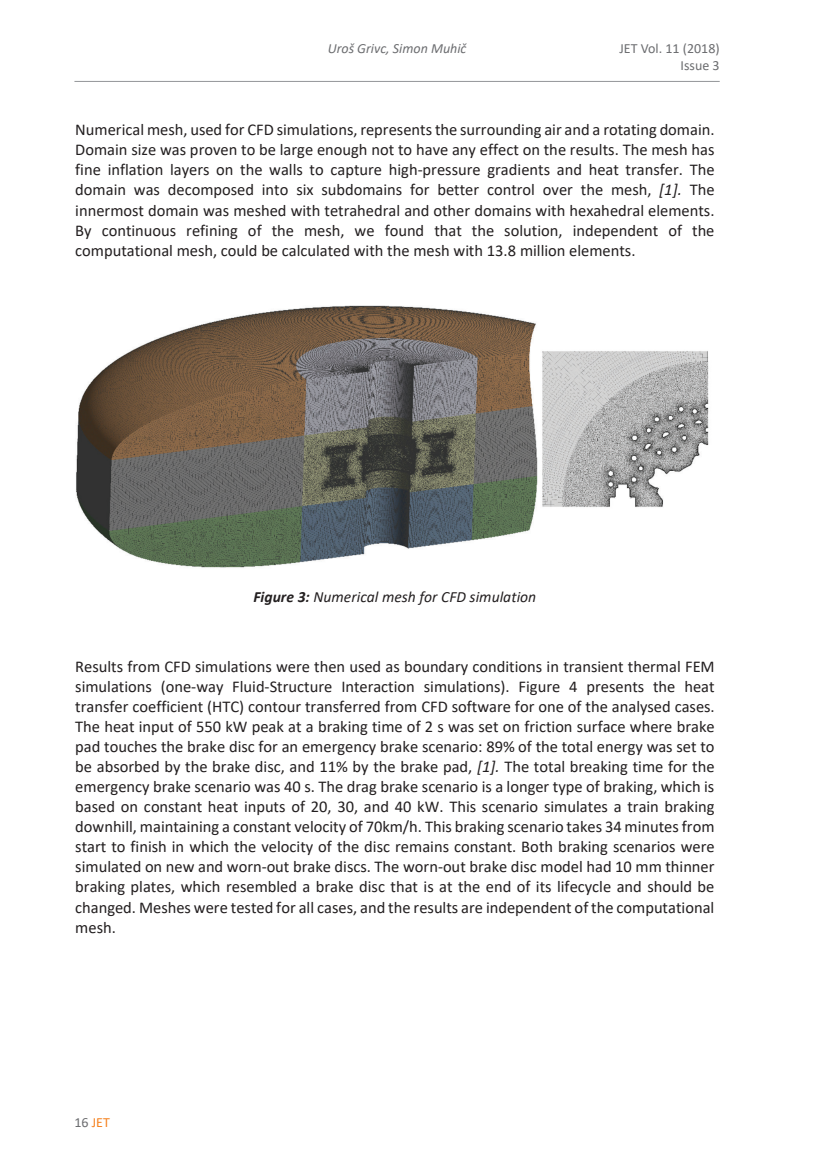
<style>
.page{position:relative;width:819px;height:1166px;background:#fff}
.page>*{position:absolute;margin:0;border:0;box-sizing:border-box;transform-origin:0 0}
.t1{font:16.45px/20.1px "Calibri";color:#231f20;text-align:justify}
.t2{font:italic 15.58px "Calibri";color:#231f20}
.t3{font:14px/16.8px "Calibri";color:#6c6d70;text-align:right}
.t4{font:italic 14px "Calibri";color:#6c6d70}
.t5{font:14px "Calibri";color:#f58220}
.t6{font:700 13.12px/19.9px "Calibri";color:#231f20;text-align:right}
.t7{font:italic 13.12px "Calibri";color:#231f20}
.s1{font-style:italic}
.s2{font-weight:700}
.s3{color:#6c6d70}
</style>
<div class="page">
<hr style="left:74px;top:81px;width:645px;height:1px;background:#939598">
<img style="left:76px;top:305px;width:633px;height:263px">
<p class="t4" style="left:327px;top:39px;width:140px">Uroš Grivc, Simon Muhič</p>
<p class="t3" style="left:619px;top:40px;width:102px">JET Vol. 11 (2018)<br>Issue 3</p>
<p class="t7" style="left:299px;top:41px;width:132px">Uroš Grivc, Simon Muhič</p>
<p class="t6" style="left:620px;top:40px;width:98px">JET Vol. 11 (2018)<br>Issue 3</p>
<p class="t1" style="left:75px;top:119px;width:641px">Numerical mesh, used for CFD simulations, represents the surrounding air and a rotating domain.<br>Domain size was proven to be large enough not to have any effect on the results. The mesh has fine inflation layers on the walls to capture high‐pressure gradients and heat transfer. The domain was decomposed into six subdomains for better control over the mesh, <span class="s1">[1].</span> The innermost domain was meshed with tetrahedral and other domains with hexahedral elements.<br>By continuous refining of the mesh, we found that the solution, independent of the computational mesh, could be calculated with the mesh with 13.8 million elements.</p>
<p class="t2" style="left:253px;top:586px;width:284px"><span class="s2">Figure 3:</span> Numerical mesh for CFD simulation</p>
<p class="t1" style="left:75px;top:656px;width:641px">Results from CFD simulations were then used as boundary conditions in transient thermal FEM simulations (one‐way Fluid‐Structure Interaction simulations). Figure 4 presents the heat transfer coefficient (HTC) contour transferred from CFD software for one of the analysed cases.<br>The heat input of 550 kW peak at a braking time of 2 s was set on friction surface where brake pad touches the brake disc for an emergency brake scenario: 89% of the total energy was set to be absorbed by the brake disc, and 11% by the brake pad, <span class="s1">[1].</span> The total breaking time for the emergency brake scenario was 40 s. The drag brake scenario is a longer type of braking, which is based on constant heat inputs of 20, 30, and 40 kW. This scenario simulates a train braking downhill, maintaining a constant velocity of 70km/h. This braking scenario takes 34 minutes from start to finish in which the velocity of the disc remains constant. Both braking scenarios were simulated on new and worn‐out brake discs. The worn‐out brake disc model had 10 mm thinner braking plates, which resembled a brake disc that is at the end of its lifecycle and should be changed. Meshes were tested for all cases, and the results are independent of the computational mesh.</p>
<p class="t5" style="left:74px;top:1112px;width:37px"><span class="s3">16</span> JET</p>
</div>
